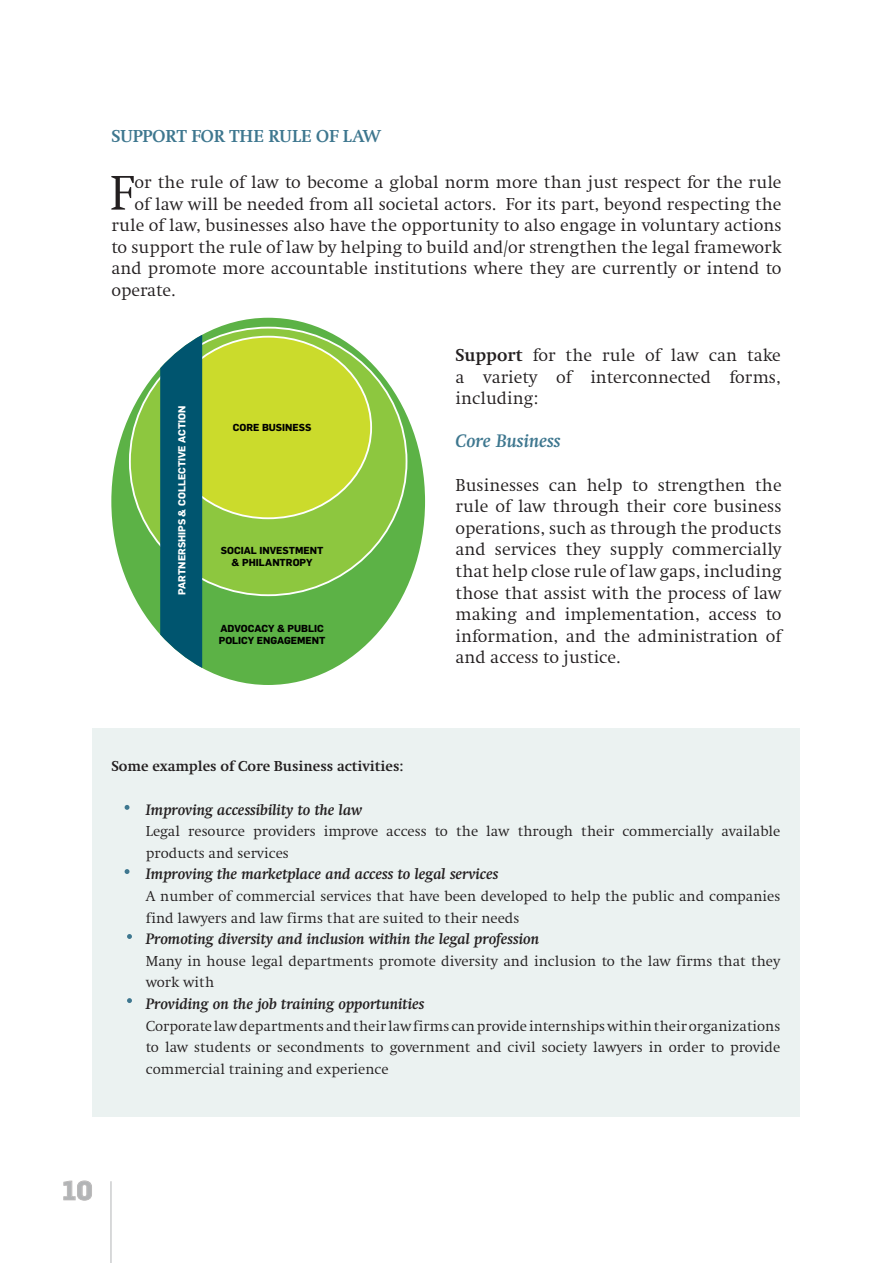
<style>
.page{position:relative;width:893px;height:1263px;background:#fff}
.page>*{position:absolute;margin:0;border:0;box-sizing:border-box;transform-origin:0 0}
.t1{font:300 50.4px "Swift EF";color:#231f20}
.t2{font:700 26.1px "Flama";color:#b2b4b6}
.t3{font:300 18px/21.6px "Swift EF";color:#231f20;text-align:justify}
.t4{font:700 18px "Swift EF";color:#3e778f}
.t5{font:italic 700 18px "Swift C";color:#3e778f}
.t6{font:300 15px/21.6px "Swift EF";color:#231f20}
.t7{font:italic 700 15px "Swift C";color:#231f20}
.t8{font:700 15px "Swift EF";color:#231f20}
.t9{font:700 9.9px "Flama";color:#000}
.t10{font:700 9.9px "Flama";color:#fff}
.s1{font-weight:700}
</style>
<div class="page">
<hr style="left:111px;top:1181px;width:1px;height:82px;background:#b2b4b6">
<svg style="left:63px;top:1180px;width:29px;height:21px"></svg>
<div style="left:93px;top:728px;width:707px;height:388px;background:#ebf2f1"></div>
<svg style="left:125px;top:805px;width:4px;height:5px"></svg>
<svg style="left:125px;top:869px;width:4px;height:5px"></svg>
<svg style="left:127px;top:934px;width:5px;height:5px"></svg>
<svg style="left:127px;top:998px;width:5px;height:5px"></svg>
<svg style="left:111px;top:318px;width:314px;height:367px;fill:#5cb246"></svg>
<div style="left:130px;top:328px;width:277px;height:267px;background:#8dc73f;border-radius:50%"></div>
<div style="left:165px;top:337px;width:206px;height:181px;background:#cbdb2c;border-radius:50%"></div>
<svg style="left:160px;top:335px;width:42px;height:333px;background:#19667b"></svg>
<p class="t4" style="left:111px;top:126px;width:271px">SUPPORT FOR THE RULE OF LAW</p>
<p class="t1" style="left:110px;top:166px;width:26px">F</p>
<p class="t3" style="left:135px;top:172px;width:648px">or the rule of law to become a global norm more than just respect for the rule</p>
<p class="t3" style="left:135px;top:193px;width:648px">of law will be needed from all societal actors. For its part, beyond respecting the</p>
<p class="t3" style="left:111px;top:215px;width:672px">rule of law, businesses also have the opportunity to also engage in voluntary actions</p>
<p class="t3" style="left:111px;top:236px;width:672px">to support the rule of law by helping to build and/or strengthen the legal framework</p>
<p class="t3" style="left:111px;top:258px;width:672px">and promote more accountable institutions where they are currently or intend to</p>
<p class="t3" style="left:111px;top:280px;width:65px">operate.</p>
<p class="t10" style="left:176px;top:595px;width:191px;rotate:-90deg">PARTNERSHIPS &amp; COLLECTIVE ACTION</p>
<p class="t9" style="left:233px;top:421px;width:80px">CORE BUSINESS</p>
<p class="t9" style="left:221px;top:544px;width:104px">SOCIAL INVESTMENT</p>
<p class="t9" style="left:232px;top:556px;width:82px">&amp; PHILANTROPY</p>
<p class="t9" style="left:220px;top:622px;width:105px">ADVOCACY &amp; PUBLIC</p>
<p class="t9" style="left:219px;top:634px;width:108px">POLICY ENGAGEMENT</p>
<p class="t3" style="left:455px;top:345px;width:327px"><span class="s1">Support</span> for the rule of law can take a variety of interconnected forms, including:</p>
<p class="t5" style="left:455px;top:430px;width:107px">Core Business</p>
<p class="t3" style="left:455px;top:474px;width:328px">Businesses can help to strengthen the rule of law through their core business operations, such as through the products and services they supply commercially that help close rule of law gaps, including those that assist with the process of law making and implementation, access to information, and the administration of and access to justice.</p>
<p class="t8" style="left:111px;top:758px;width:293px">Some examples of Core Business activities:</p>
<p class="t7" style="left:146px;top:800px;width:218px">Improving accessibility to the law</p>
<p class="t6" style="left:146px;top:821px;width:636px">Legal resource providers improve access to the law through their commercially available products and services</p>
<p class="t7" style="left:146px;top:865px;width:354px">Improving the marketplace and access to legal services</p>
<p class="t6" style="left:146px;top:885px;width:636px">A number of commercial services that have been developed to help the public and companies find lawyers and law firms that are suited to their needs</p>
<p class="t7" style="left:146px;top:930px;width:395px">Promoting diversity and inclusion within the legal profession</p>
<p class="t6" style="left:146px;top:950px;width:636px">Many in house legal departments promote diversity and inclusion to the law firms that they work with</p>
<p class="t7" style="left:146px;top:995px;width:280px">Providing on the job training opportunities</p>
<p class="t6" style="left:146px;top:1015px;width:636px;text-align:justify">Corporate law departments and their law firms can provide internships within their organizations to law students or secondments to government and civil society lawyers in order to provide commercial training and experience</p>
<p class="t2" style="left:62px;top:1175px;width:32px">10</p>
</div>
